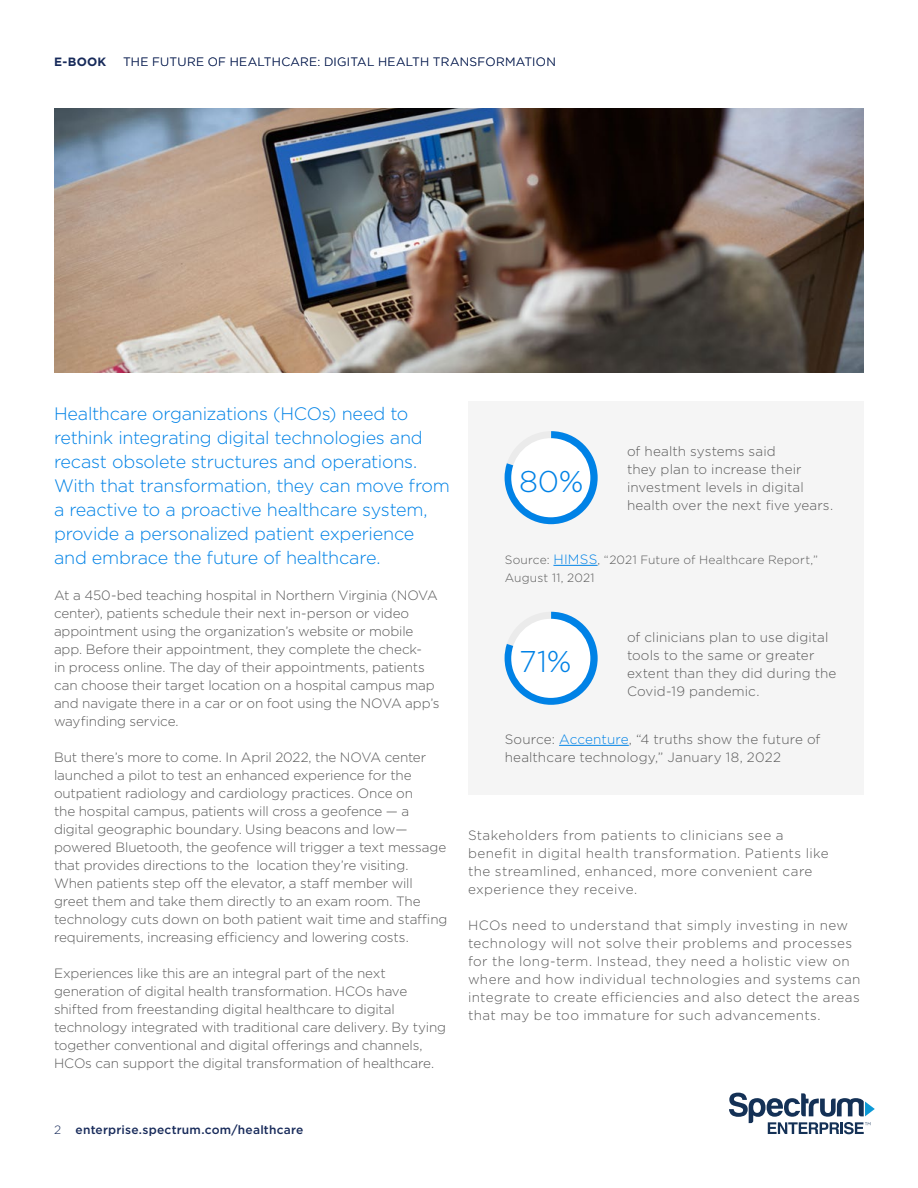
<style>
.page{position:relative;width:918px;height:1188px;background:#fff}
.page>*{position:absolute;margin:0;border:0;box-sizing:border-box;transform-origin:0 0}
.t1{font:300 30px "Gotham";color:#0082e6}
.t2{font:300 18px/24px "Gotham";letter-spacing:-.015em;color:#0082e6}
.t3{font:300 13.5px/18px "Gotham";letter-spacing:-.005em;color:#5a5a5a}
.t4{font:300 13.5px/18px "Gotham";letter-spacing:.03em;color:#5a5a5a}
.t5{font:300 12px/18px "Gotham";letter-spacing:.015em;color:#5a5a5a}
.t6{font:300 12px "Gotham";letter-spacing:.02em;color:#172a5a}
.t7{font:500 12px "Gotham";letter-spacing:.02em;color:#172a5a}
.t8{font:700 12px "Gotham";color:#172a5a}
.s1{font-size:13.5px;color:#0082e6}
.s2{color:#0082e6}
.s3{font-weight:300}
</style>
<div class="page">
<div style="left:468px;top:401px;width:396px;height:394px;background:#f5f5f5"></div>
<svg style="left:505px;top:431px;width:93px;height:93px"></svg>
<div style="left:511px;top:438px;width:79px;height:79px;background:#fff;border-radius:50%"></div>
<hr style="left:553px;top:565px;width:45px;height:1px;background:#0082e6">
<svg style="left:505px;top:612px;width:93px;height:93px"></svg>
<div style="left:511px;top:619px;width:79px;height:79px;background:#fff;border-radius:50%"></div>
<hr style="left:559px;top:745px;width:70px;height:1px;background:#0082e6">
<img style="left:54px;top:108px;width:810px;height:265px">
<svg style="left:729px;top:1093px;width:146px;height:41px"></svg>
<p class="t8" style="left:54px;top:54px;width:54px">E-BOOK</p>
<p class="t6" style="left:123px;top:54px;width:434px">THE FUTURE OF HEALTHCARE: DIGITAL HEALTH TRANSFORMATION</p>
<p class="t2" style="left:54px;top:401px;width:398px">Healthcare organizations (HCOs) need to rethink integrating digital technologies and recast obsolete structures and operations.<br>With that transformation, they can move from a reactive to a proactive healthcare system, provide a personalized patient experience and embrace the future of healthcare.</p>
<p class="t3" style="left:54px;top:586px;width:387px">At a 450-bed teaching hospital in Northern Virginia (NOVA center), patients schedule their next in-person or video appointment using the organization’s website or mobile app. Before their appointment, they complete the check-<br>in process online. The day of their appointments, patients can choose their target location on a hospital campus map and navigate there in a car or on foot using the NOVA app’s wayfinding service.</p>
<p class="t3" style="left:54px;top:748px;width:395px">But there’s more to come. In April 2022, the NOVA center launched a pilot to test an enhanced experience for the outpatient radiology and cardiology practices. Once on<br>the hospital campus, patients will cross a geofence — a digital geographic boundary. Using beacons and low— powered Bluetooth, the geofence will trigger a text message that provides directions to the location they’re visiting.<br>When patients step off the elevator, a staff member will greet them and take them directly to an exam room. The technology cuts down on both patient wait time and staffing requirements, increasing efficiency and lowering costs.</p>
<p class="t3" style="left:54px;top:964px;width:394px">Experiences like this are an integral part of the next generation of digital health transformation. HCOs have shifted from freestanding digital healthcare to digital technology integrated with traditional care delivery. By tying together conventional and digital offerings and channels, HCOs can support the digital transformation of healthcare.</p>
<h1 class="t1" style="left:519px;top:462px;width:66px">80%</h1>
<p class="t3" style="left:627px;top:442px;width:208px">of health systems said<br>they plan to increase their investment levels in digital health over the next five years.</p>
<p class="t5" style="left:505px;top:550px;width:315px">Source: <span class="s1">HIMSS</span>, “2021 Future of Healthcare Report,”<br>August 11, 2021</p>
<p class="t3" style="left:627px;top:628px;width:211px">of clinicians plan to use digital tools to the same or greater extent than they did during the<br>Covid-19 pandemic.</p>
<p class="t3" style="left:505px;top:730px;width:317px">Source: <span class="s2">Accenture</span>, “4 truths show the future of healthcare technology,” January 18, 2022</p>
<h1 class="t1" style="left:519px;top:642px;width:54px">71%</h1>
<p class="t4" style="left:468px;top:826px;width:362px">Stakeholders from patients to clinicians see a benefit in digital health transformation. Patients like the streamlined, enhanced, more convenient care experience they receive.</p>
<p class="t4" style="left:468px;top:916px;width:394px">HCOs need to understand that simply investing in new technology will not solve their problems and processes for the long-term. Instead, they need a holistic view on where and how individual technologies and systems can integrate to create efficiencies and also detect the areas that may be too immature for such advancements.</p>
<p class="t7" style="left:54px;top:1122px;width:251px"><span class="s3">2</span> enterprise.spectrum.com/healthcare</p>
</div>
